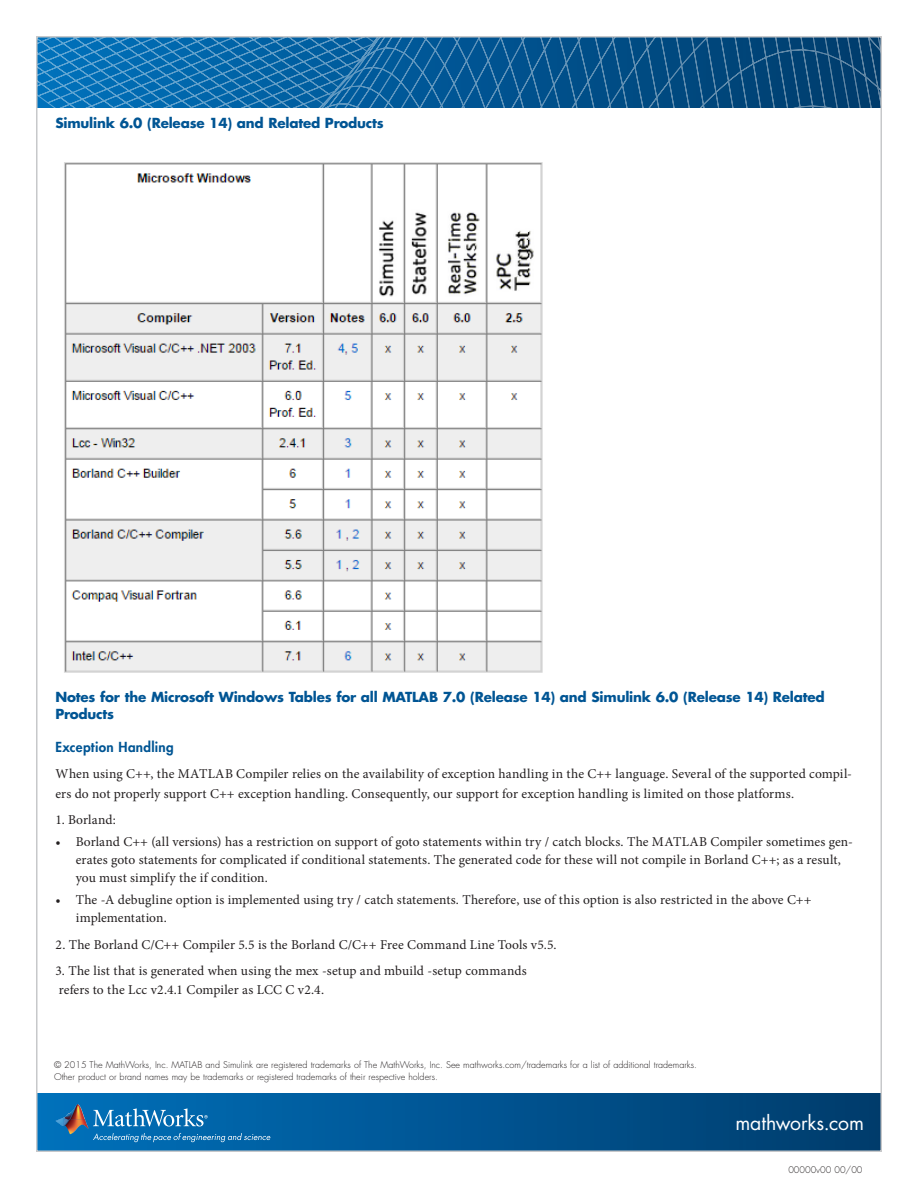
<style>
.page{position:relative;width:918px;height:1188px;background:#fff}
.page>*{position:absolute;margin:0;border:0;box-sizing:border-box;transform-origin:0 0}
.t1{font:19.5px "Futura Std";letter-spacing:-.005em;color:#fff}
.Body_-_Copy{font:13.5px/18px "Minion Pro";letter-spacing:.005em;color:#231f20}
.Subhead{font:700 13.5px/16.5px "Futura Std";letter-spacing:-.015em;color:#005594}
.Body_-_Subhead{font:800 13.5px "Futura Std";letter-spacing:.02em;color:#005594}
.t2{font:300 9px/11.2px "Futura Std";color:#231f20}
</style>
<div class="page">
<div style="left:37px;top:1094px;width:844px;height:57px;background:linear-gradient(to right,#0070bb,#003b6c)"></div>
<svg style="left:39px;top:39px;width:384px;height:69px;background:#1873b0"></svg>
<svg style="left:423px;top:39px;width:25px;height:69px;background:#0e5f9b"></svg>
<svg style="left:448px;top:39px;width:16px;height:69px"></svg>
<svg style="left:464px;top:39px;width:415px;height:69px;background:#0d5286"></svg>
<img style="left:64px;top:1104px;width:21px;height:15px">
<svg style="left:56px;top:1118px;width:8px;height:8px"></svg>
<img style="left:64px;top:1119px;width:25px;height:15px">
<svg style="left:93px;top:1133px;width:177px;height:9px;background:#2d82bb"></svg>
<svg style="left:93px;top:1108px;width:115px;height:19px;background:#3e8ec3"></svg>
<img style="left:64px;top:162px;width:479px;height:511px">
<p class="Subhead" style="left:56px;top:114px;width:330px">Simulink 6.0 (Release 14) and Related Products</p>
<p class="Subhead" style="left:56px;top:689px;width:771px">Notes for the Microsoft Windows Tables for all MATLAB 7.0 (Release 14) and Simulink 6.0 (Release 14) Related<br>Products</p>
<p class="Body_-_Subhead" style="left:56px;top:738px;width:120px">Exception Handling</p>
<p class="Body_-_Copy" style="left:56px;top:764px;width:798px;line-height:19.5px">When using C++, the MATLAB Compiler relies on the availability of exception handling in the C++ language. Several of the supported compil&shy;ers do not properly support C++ exception handling. Consequently, our support for exception handling is limited on those platforms.</p>
<p class="Body_-_Copy" style="left:56px;top:811px;width:62px">1. Borland:</p>
<p class="Body_-_Copy" style="left:76px;top:833px;width:779px;text-indent:-20px">• Borland C++ (all versions) has a restriction on support of goto statements within try / catch blocks. The MATLAB Compiler sometimes gen&shy;erates goto statements for complicated if conditional statements. The generated code for these will not compile in Borland C++; as a result, you must simplify the if condition.</p>
<p class="Body_-_Copy" style="left:76px;top:891px;width:737px;text-indent:-20px">• The -A debugline option is implemented using try / catch statements. Therefore, use of this option is also restricted in the above C++ implementation.</p>
<p class="Body_-_Copy" style="left:56px;top:935px;width:503px">2. The Borland C/C++ Compiler 5.5 is the Borland C/C++ Free Command Line Tools v5.5.</p>
<p class="Body_-_Copy" style="left:56px;top:961px;width:473px;line-height:19.5px">3. The list that is generated when using the mex -setup and mbuild -setup commands refers to the Lcc v2.4.1 Compiler as LCC C v2.4.</p>
<p class="t2" style="left:54px;top:1060px;width:644px">© 2015 The MathWorks, Inc. MATLAB and Simulink are registered trademarks of The MathWorks, Inc. See mathworks.com/trademarks for a list of additional trademarks.<br>Other product or brand names may be trademarks or registered trademarks of their respective holders.</p>
<h1 class="t1" style="left:735px;top:1110px;width:130px">mathworks.com</h1>
<p class="t2" style="left:788px;top:1165px;width:76px">00000v00 00/00</p>
</div>
